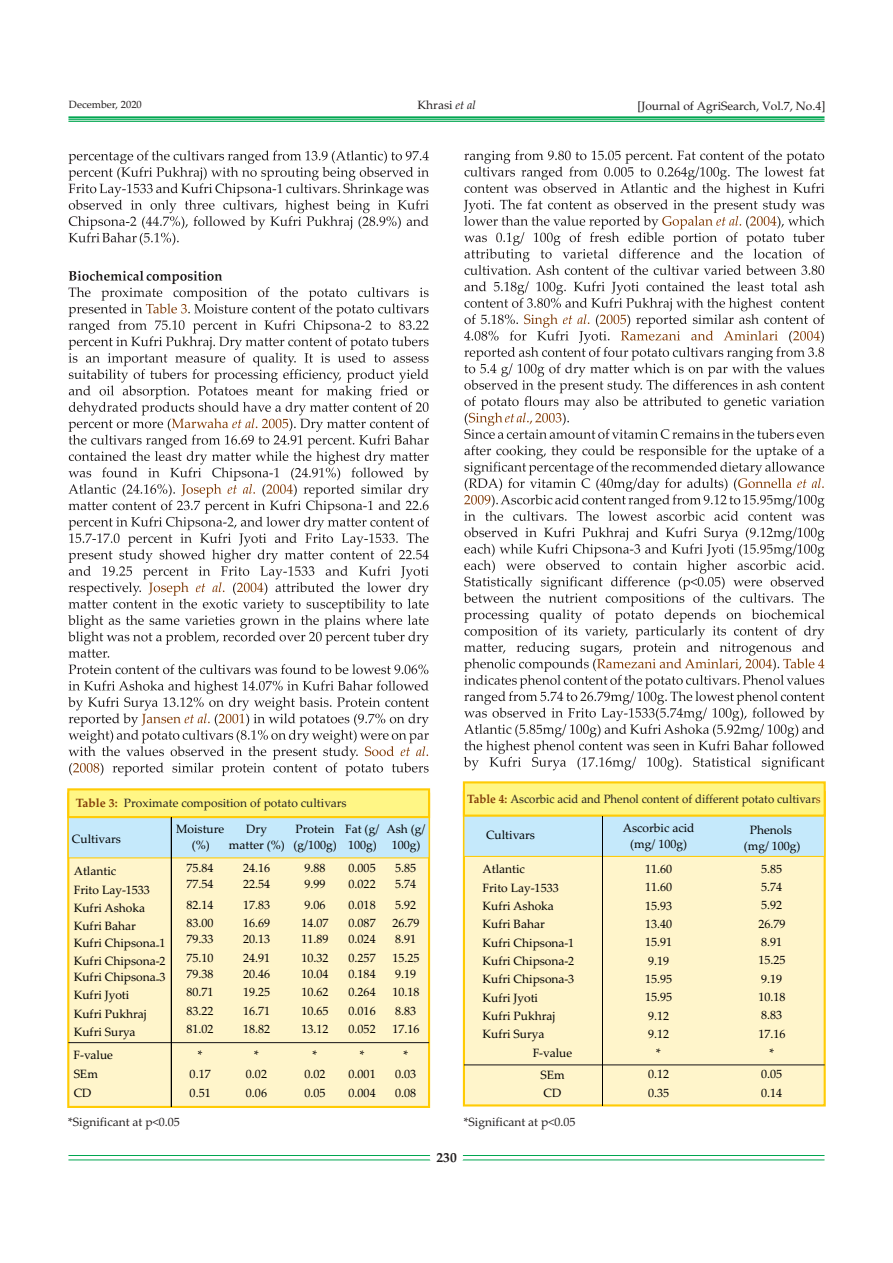
<style>
.page{position:relative;width:893px;height:1263px;background:#fff}
.page>*{position:absolute;margin:0;border:0;box-sizing:border-box;transform-origin:0 0}
.t1{font:700 13.5px "Palatino Linotype";color:#231f20}
.t2{font:12px/18.3px "Palatino Linotype";color:#000}
.t3{font:12px "Palatino Linotype";color:#231f20}
.t4{font:12px "Palatino Linotype";color:#231f20;scale:.95 1}
.t5{font:12px "Palatino";color:#231f20}
.t6{font:10.5px "Palatino Linotype";color:#231f20}
.s1{font-style:italic}
.s2{font-weight:700;color:#823d0a}
.s3{color:#823d0a}
</style>
<div class="page">
<div style="left:67px;top:859px;width:364px;height:249px;background:#fff5cb"></div>
<svg style="left:67px;top:788px;width:364px;height:71px;background:#dfebbb"></svg>
<hr style="left:68px;top:1042px;width:361px;height:1px;background:#231f20">
<hr style="left:171px;top:817px;width:1px;height:290px;background:#000">
<hr style="left:170px;top:817px;width:1px;height:290px;background:#000">
<hr style="left:68px;top:1155px;width:756px;height:1px;background:#00a650">
<hr style="left:68px;top:1159px;width:756px;height:1px;background:#00a650">
<div style="left:430px;top:1153px;width:33px;height:9px;background:#fff;border:1px solid #fff;border-radius:4px"></div>
<hr style="left:68px;top:116px;width:756px;height:2px;background:#00a650">
<hr style="left:68px;top:119px;width:756px;height:1px;background:#00a650">
<hr style="left:68px;top:121px;width:756px;height:1px;background:#00a650">
<svg style="left:464px;top:150px;width:361px;height:620px"></svg>
<div style="left:462px;top:857px;width:364px;height:250px;background:#fff5cb"></div>
<svg style="left:462px;top:781px;width:364px;height:76px;background:#e1ebb6"></svg>
<hr style="left:464px;top:1064px;width:361px;height:1px;background:#231f20">
<hr style="left:602px;top:816px;width:1px;height:289px;background:#000">
<svg style="left:69px;top:150px;width:360px;height:95px"></svg>
<svg style="left:68px;top:271px;width:361px;height:505px"></svg>
<p class="t6" style="left:69px;top:100px;width:74px">December, 2020</p>
<p class="t3" style="left:418px;top:101px;width:60px">Khrasi <span class="s1">et al</span></p>
<p class="t5" style="left:637px;top:101px;width:190px">[Journal of AgriSearch, Vol.7, No.4]</p>
<p class="t3" style="left:76px;top:798px;width:272px"><span class="s2">Table 3:</span> Proximate composition of potato cultivars</p>
<p class="t2" style="left:72px;top:831px;width:51px">Cultivars</p>
<p class="t2" style="left:294px;top:822px;width:45px;line-height:16.2px">Protein (g/100g)</p>
<p class="t2" style="left:345px;top:822px;width:36px;line-height:16.2px">Fat (g/<br>100g)</p>
<p class="t2" style="left:386px;top:822px;width:41px;line-height:16.2px;text-align:center">Ash (g/<br>100g)</p>
<p class="t2" style="left:229px;top:822px;width:58px;line-height:16.2px;text-align:center">Dry matter (%)</p>
<p class="t2" style="left:176px;top:822px;width:50px;line-height:16.2px;text-align:center">Moisture (%)</p>
<p class="t2" style="left:187px;top:861px;width:29px;line-height:16.2px">75.84<br>77.54</p>
<p class="t2" style="left:187px;top:897px;width:29px">82.14<br>83.00</p>
<p class="t2" style="left:187px;top:931px;width:29px">79.33<br>75.10</p>
<p class="t2" style="left:187px;top:966px;width:29px;text-align:justify">79.38<br>80.71<br>83.22<br>81.02</p>
<p class="t2" style="left:190px;top:1047px;width:23px;line-height:18.8px;text-align:center">*<br>0.17<br>0.51</p>
<p class="t2" style="left:243px;top:861px;width:29px;line-height:16.2px">24.16<br>22.54</p>
<p class="t2" style="left:243px;top:897px;width:29px">17.83<br>16.69</p>
<p class="t2" style="left:243px;top:931px;width:29px">20.13<br>24.91</p>
<p class="t2" style="left:243px;top:966px;width:29px;text-align:justify">20.46<br>19.25<br>16.71<br>18.82</p>
<p class="t2" style="left:246px;top:1047px;width:23px;line-height:18.8px;text-align:center">*<br>0.02<br>0.06</p>
<p class="t2" style="left:349px;top:861px;width:29px;line-height:16.2px">0.005<br>0.022</p>
<p class="t2" style="left:349px;top:897px;width:29px">0.018<br>0.087</p>
<p class="t2" style="left:349px;top:931px;width:29px">0.024<br>0.257</p>
<p class="t2" style="left:349px;top:966px;width:29px;text-align:justify">0.184<br>0.264<br>0.016<br>0.052</p>
<p class="t2" style="left:349px;top:1047px;width:29px;line-height:18.8px;text-align:center">*<br>0.001<br>0.004</p>
<p class="t2" style="left:304px;top:861px;width:23px;line-height:16.2px">9.88<br>9.99</p>
<p class="t2" style="left:304px;top:897px;width:23px">9.06</p>
<p class="t2" style="left:395px;top:861px;width:23px;line-height:16.2px">5.85<br>5.74</p>
<p class="t2" style="left:392px;top:897px;width:29px">5.92<br>26.79</p>
<p class="t2" style="left:392px;top:931px;width:29px">8.91<br>15.25</p>
<p class="t2" style="left:392px;top:966px;width:29px">9.19<br>10.18<br>8.83<br>17.16</p>
<p class="t2" style="left:395px;top:1047px;width:23px;line-height:18.8px;text-align:center">*<br>0.03<br>0.08</p>
<p class="t2" style="left:74px;top:864px;width:78px">Atlantic<br>Frito Lay-1533<br>Kufri Ashoka<br>Kufri Bahar</p>
<p class="t2" style="left:74px;top:935px;width:93px">Kufri Chipsona-1<br>Kufri Chipsona-2</p>
<p class="t2" style="left:74px;top:969px;width:93px">Kufri Chipsona-3<br>Kufri Jyoti<br>Kufri Pukhraj<br>Kufri Surya</p>
<p class="t2" style="left:74px;top:1066px;width:26px">SEm</p>
<p class="t2" style="left:301px;top:916px;width:29px;line-height:16.2px">14.07<br>11.89</p>
<p class="t2" style="left:301px;top:951px;width:29px;line-height:16.2px">10.32<br>10.04</p>
<p class="t2" style="left:301px;top:984px;width:29px;text-align:justify">10.62<br>10.65<br>13.12</p>
<p class="t2" style="left:73px;top:1047px;width:41px">F-value</p>
<p class="t2" style="left:304px;top:1047px;width:23px;line-height:18.8px;text-align:center">*<br>0.02<br>0.05</p>
<p class="t2" style="left:74px;top:1085px;width:19px">CD</p>
<p class="t3" style="left:68px;top:1117px;width:113px">*Significant at p&lt;0.05</p>
<p class="t4" style="left:467px;top:794px;width:374px"><span class="s2">Table 4:</span> Ascorbic acid and Phenol content of different potato cultivar<span class="s3">s</span></p>
<p class="t2" style="left:486px;top:827px;width:51px">Cultivars</p>
<p class="t2" style="left:623px;top:821px;width:73px;line-height:16.2px;text-align:center">Ascorbic acid (mg/ 100g)</p>
<p class="t2" style="left:744px;top:823px;width:58px;line-height:16.2px;text-align:center">Phenols (mg/ 100g)</p>
<p class="t2" style="left:482px;top:861px;width:44px">Atlantic</p>
<p class="t2" style="left:482px;top:880px;width:78px">Frito Lay-1533</p>
<p class="t2" style="left:482px;top:898px;width:73px">Kufri Ashoka</p>
<p class="t2" style="left:482px;top:916px;width:64px">Kufri Bahar</p>
<p class="t2" style="left:482px;top:935px;width:93px">Kufri Chipsona-1</p>
<p class="t2" style="left:482px;top:953px;width:93px">Kufri Chipsona-2</p>
<p class="t2" style="left:482px;top:971px;width:93px">Kufri Chipsona-3</p>
<p class="t2" style="left:482px;top:990px;width:57px">Kufri Jyoti</p>
<p class="t2" style="left:482px;top:1008px;width:75px">Kufri Pukhraj</p>
<p class="t2" style="left:482px;top:1026px;width:63px">Kufri Surya</p>
<p class="t2" style="left:533px;top:1045px;width:41px">F-value</p>
<p class="t2" style="left:540px;top:1067px;width:26px">SEm<br>CD</p>
<p class="t2" style="left:758px;top:861px;width:29px;text-align:center">5.85<br>5.74<br>5.92<br>26.79<br>8.91<br>15.25<br>9.19<br>10.18<br>8.83<br>17.16 *</p>
<p class="t2" style="left:761px;top:1066px;width:23px">0.05<br>0.14</p>
<p class="t2" style="left:645px;top:861px;width:29px;text-align:justify">11.60<br>11.60<br>15.93<br>13.40<br>15.91</p>
<p class="t2" style="left:645px;top:971px;width:29px">15.95<br>15.95</p>
<p class="t2" style="left:648px;top:953px;width:23px">9.19</p>
<p class="t2" style="left:648px;top:1007px;width:23px;line-height:18.8px;text-align:center">9.12<br>9.12 *</p>
<p class="t2" style="left:648px;top:1066px;width:23px">0.12<br>0.35</p>
<p class="t3" style="left:464px;top:1117px;width:113px">*Significant at p&lt;0.05</p>
<p class="t1" style="left:437px;top:1152px;width:22px">230</p>
</div>
